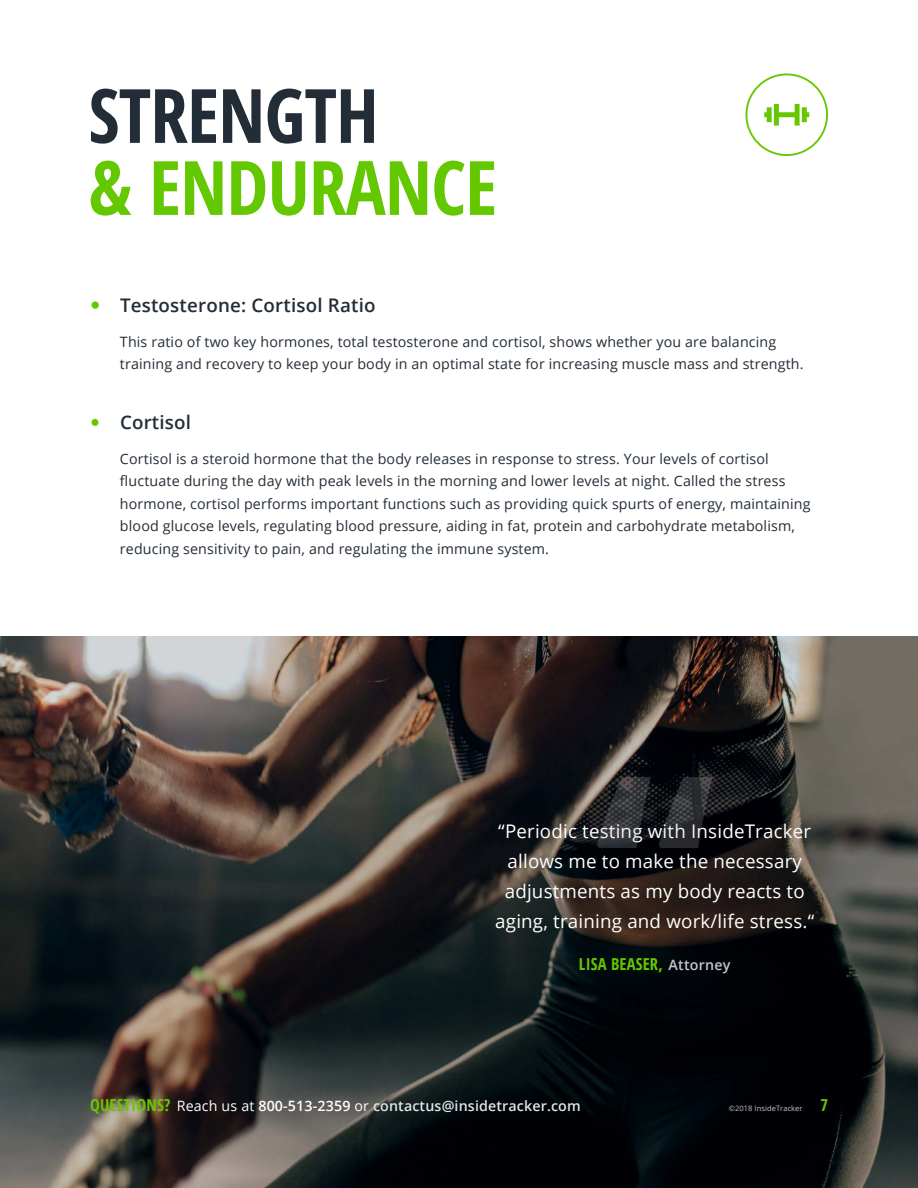
<style>
.page{position:relative;width:918px;height:1188px;background:#fff}
.page>*{position:absolute;margin:0;border:0;box-sizing:border-box;transform-origin:0 0}
.t1{font:700 condensed 75px "Open Sans";letter-spacing:-.01em;color:#64c800}
.t2{font:700 condensed 75px "Open Sans";letter-spacing:-.01em;color:#232d37}
.t3{font:18.75px/30px "Open Sans";letter-spacing:.01em;color:#fff;text-align:center}
.t4{font:600 18.75px "Open Sans";letter-spacing:.01em;color:#232d37}
.t5{font:700 condensed 16.5px "Open Sans";letter-spacing:.01em;color:#64c800}
.t6{font:14.25px/22.5px "Open Sans";letter-spacing:.01em;color:#232d37}
.t7{font:600 14.25px "Open Sans";letter-spacing:.01em;color:#e1e4e6}
.t8{font:7.5px "Open Sans";letter-spacing:.01em;color:#c3c8cd}
.s1{font-weight:600;font-stretch:normal;font-size:14.25px;color:#c3c8cd}
.s2{font-weight:700;font-stretch:condensed;font-size:16.5px;color:#64c800}
.s3{font-weight:400;color:#fff}
.s4{color:#fff}
</style>
<div class="page">
<img style="left:0;top:636px;width:918px;height:552px">
<div style="left:746px;top:74px;width:82px;height:82px;border:2px solid #64c800;border-radius:50%"></div>
<svg style="left:764px;top:104px;width:45px;height:22px"></svg>
<svg style="left:597px;top:777px;width:115px;height:71px;background:#27292d"></svg>
<h1 class="t2" style="left:88px;top:63px;width:292px">STRENGTH</h1>
<h1 class="t1" style="left:88px;top:135px;width:410px">&amp; ENDURANCE</h1>
<h2 class="t4" style="left:120px;top:292px;width:257px">Testosterone: Cortisol Ratio</h2>
<p class="t6" style="left:120px;top:330px;width:685px">This ratio of two key hormones, total testosterone and cortisol, shows whether you are balancing training and recovery to keep your body in an optimal state for increasing muscle mass and strength.</p>
<h2 class="t4" style="left:120px;top:409px;width:73px">Cortisol</h2>
<p class="t6" style="left:120px;top:447px;width:692px">Cortisol is a steroid hormone that the body releases in response to stress. Your levels of cortisol fluctuate during the day with peak levels in the morning and lower levels at night. Called the stress hormone, cortisol performs important functions such as providing quick spurts of energy, maintaining blood glucose levels, regulating blood pressure, aiding in fat, protein and carbohydrate metabolism, reducing sensitivity to pain, and regulating the immune system.</p>
<h2 class="t3" style="left:495px;top:815px;width:320px">“Periodic testing with InsideTracker allows me to make the necessary adjustments as my body reacts to aging, training and work/life stress.“</h2>
<p class="t5" style="left:579px;top:952px;width:153px">LISA BEASER, <span class="s1">Attorney</span></p>
<p class="t7" style="left:90px;top:1096px;width:492px"><span class="s2">QUESTIONS?</span> <span class="s3">Reach us at</span> <span class="s4">800-513-2359</span> <span class="s3">or</span> contactus@insidetracker.com</p>
<p class="t8" style="left:729px;top:1103px;width:101px">©2018 InsideTracker <span class="s2">7</span></p>
</div>
